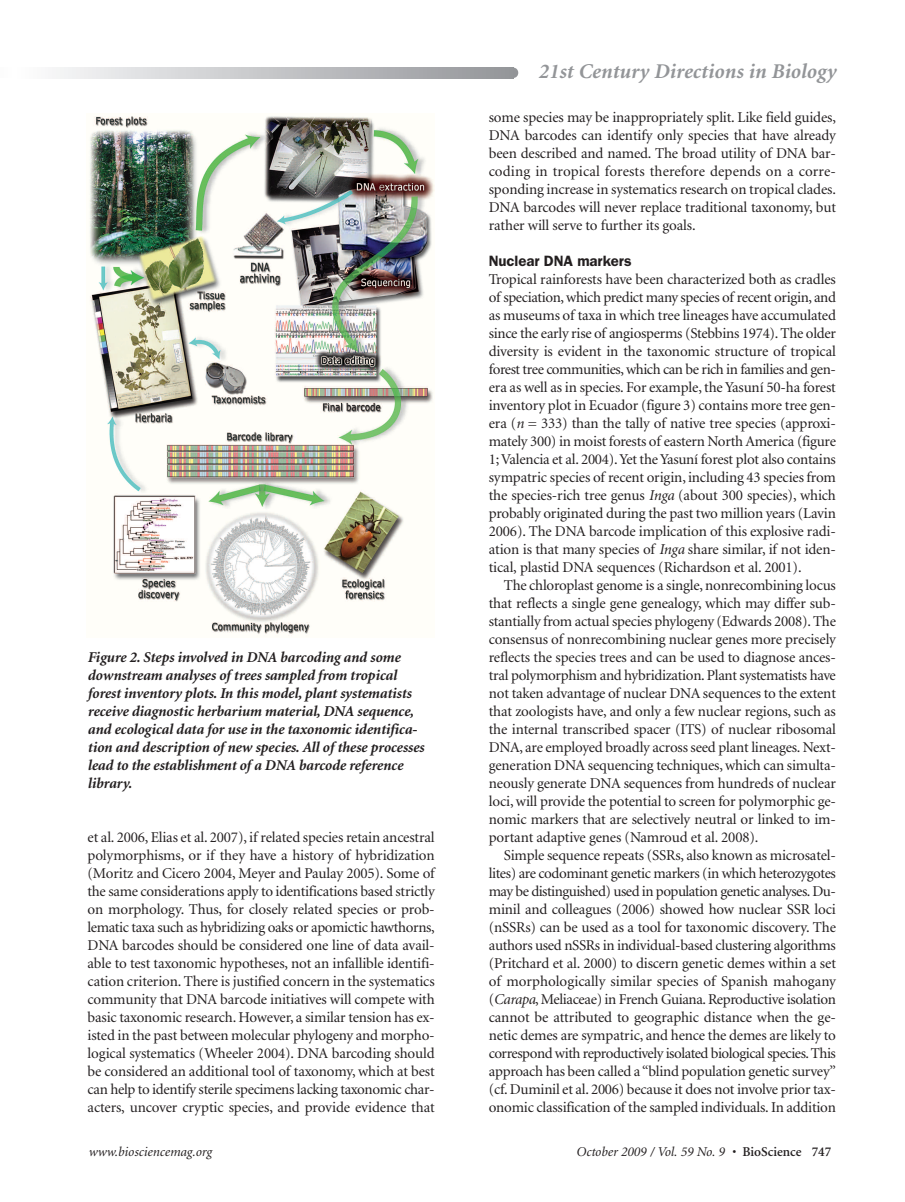
<style>
.page{position:relative;width:905px;height:1202px;background:#fff}
.page>*{position:absolute;margin:0;border:0;box-sizing:border-box;transform-origin:0 0}
.t1{font:italic 700 21px "Minion";color:#939598}
.t2{font:15px/18px "Minion";letter-spacing:-.01em;color:#231f20;text-align:justify}
.t3{font:italic 700 15px/18px "Minion";letter-spacing:-.01em;color:#231f20}
.t4{font:600 15px "Franklin Gothic";letter-spacing:-.005em;color:#231f20}
.t5{font:italic 13.5px "Minion";color:#231f20}
.s1{font-style:italic}
.s2{font-weight:600;font-style:normal}
</style>
<div class="page">
<div style="left:509px;top:68px;width:9px;height:10px;background:#939598;border-radius:50%"></div>
<svg style="left:56px;top:68px;width:456px;height:10px;background:#c3c4c6"></svg>
<img style="left:89px;top:116px;width:345px;height:520px">
<p class="t3" style="left:88px;top:649px;width:338px">Figure 2. Steps involved in DNA barcoding and some downstream analyses of trees sampled from tropical forest inventory plots. In this model, plant systematists receive diagnostic herbarium material, DNA sequence, and ecological data for use in the taxonomic identifica&shy;tion and description of new species. All of these processes lead to the establishment of a DNA barcode reference library.</p>
<p class="t2" style="left:88px;top:829px;width:349px">et al. 2006, Elias et al. 2007), if related species retain ancestral polymorphisms, or if they have a history of hybridization (Moritz and Cicero 2004, Meyer and Paulay 2005). Some of the same considerations apply to identifications based strictly on morphology. Thus, for closely related species or prob&shy;lematic taxa such as hybridizing oaks or apomictic hawthorns, DNA barcodes should be considered one line of data avail&shy;able to test taxonomic hypotheses, not an infallible identifi&shy;cation criterion. There is justified concern in the systematics community that DNA barcode initiatives will compete with basic taxonomic research. However, a similar tension has ex&shy;isted in the past between molecular phylogeny and morpho&shy;logical systematics (Wheeler 2004). DNA barcoding should be considered an additional tool of taxonomy, which at best can help to identify sterile specimens lacking taxonomic char&shy;acters, uncover cryptic species, and provide evidence that</p>
<h1 class="t1" style="left:538px;top:63px;width:299px">21st Century Directions in Biology</h1>
<p class="t2" style="left:489px;top:109px;width:349px">some species may be inappropriately split. Like field guides, DNA barcodes can identify only species that have already been described and named. The broad utility of DNA bar&shy;coding in tropical forests therefore depends on a corre&shy;sponding increase in systematics research on tropical clades.<br>DNA barcodes will never replace traditional taxonomy, but rather will serve to further its goals.</p>
<p class="t4" style="left:489px;top:255px;width:144px">Nuclear DNA markers</p>
<p class="t2" style="left:489px;top:271px;width:349px">Tropical rainforests have been characterized both as cradles of speciation, which predict many species of recent origin, and as museums of taxa in which tree lineages have accumulated since the early rise of angiosperms (Stebbins 1974).The older diversity is evident in the taxonomic structure of tropical forest tree communities, which can be rich in families and gen&shy;era as well as in species. For example, the Yasuní 50-ha forest inventory plot in Ecuador (figure 3) contains more tree gen&shy;era (<span class="s1">n</span> = 333) than the tally of native tree species (approxi&shy;mately 300) in moist forests of eastern North America (figure 1;Valencia et al. 2004).Yet theYasuní forest plot also contains sympatric species of recent origin, including 43 species from the species-rich tree genus <span class="s1">Inga</span> (about 300 species), which probably originated during the past two million years (Lavin 2006). The DNA barcode implication of this explosive radi&shy;ation is that many species of <span class="s1">Inga</span> share similar, if not iden&shy;tical, plastid DNA sequences (Richardson et al. 2001).</p>
<p class="t2" style="left:489px;top:577px;width:348px;text-indent:15px">The chloroplast genome is a single, nonrecombining locus that reflects a single gene genealogy, which may differ sub&shy;stantially from actual species phylogeny (Edwards 2008). The consensus of nonrecombining nuclear genes more precisely reflects the species trees and can be used to diagnose ances&shy;tral polymorphism and hybridization. Plant systematists have not taken advantage of nuclear DNA sequences to the extent that zoologists have, and only a few nuclear regions, such as the internal transcribed spacer (ITS) of nuclear ribosomal DNA, are employed broadly across seed plant lineages. Next&shy;generation DNA sequencing techniques, which can simulta&shy;neously generate DNA sequences from hundreds of nuclear loci, will provide the potential to screen for polymorphic ge&shy;nomic markers that are selectively neutral or linked to im&shy;portant adaptive genes (Namroud et al. 2008).</p>
<p class="t2" style="left:489px;top:847px;width:349px;text-indent:15px">Simple sequence repeats (SSRs, also known as microsatel&shy;lites) are codominant genetic markers (in which heterozygotes may be distinguished) used in population genetic analyses. Du&shy;minil and colleagues (2006) showed how nuclear SSR loci (nSSRs) can be used as a tool for taxonomic discovery. The authors used nSSRs in individual-based clustering algorithms (Pritchard et al. 2000) to discern genetic demes within a set of morphologically similar species of Spanish mahogany (<span class="s1">Carapa</span>, Meliaceae) in French Guiana. Reproductive isolation cannot be attributed to geographic distance when the ge&shy;netic demes are sympatric, and hence the demes are likely to correspond with reproductively isolated biological species.This approach has been called a “blind population genetic survey” (cf. Duminil et al. 2006) because it does not involve prior tax&shy;onomic classification of the sampled individuals. In addition</p>
<p class="t5" style="left:88px;top:1146px;width:125px">www.biosciencemag.org</p>
<p class="t5" style="left:576px;top:1146px;width:257px">October 2009 / Vol. 59 No. 9 • <span class="s2">BioScience 747</span></p>
</div>
